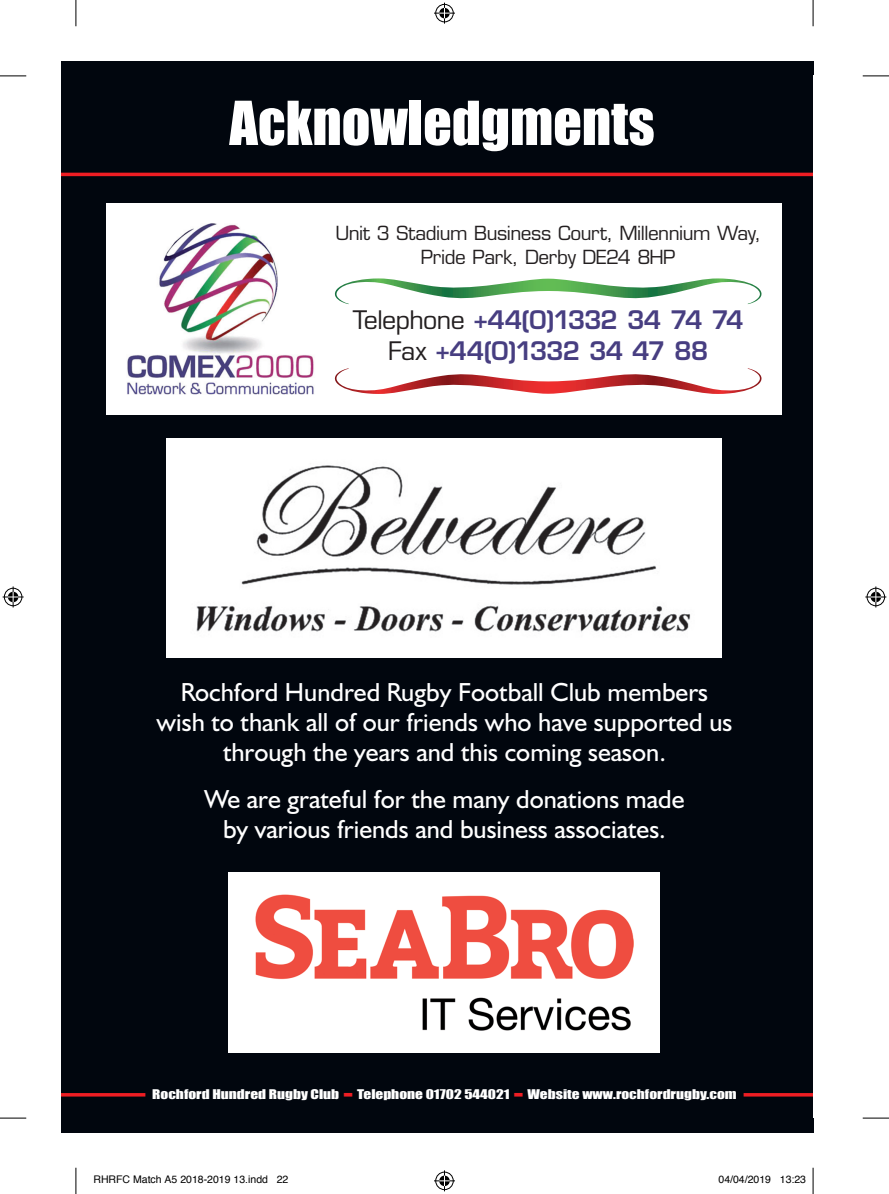
<style>
.page{position:relative;width:889px;height:1194px;background:#fff}
.page>*{position:absolute;margin:0;border:0;box-sizing:border-box;transform-origin:0 0}
.t1{font:56px "Impact";color:#fff}
.t2{font:300 52.5px "Souvenir IT Cby BT";color:#fff}
.t3{font:26.25px/29.8px "Humanist 521 BT";color:#fff;text-align:center}
.t4{font:600 24.85px/30.3px "Eurostile";letter-spacing:-.045em;color:#473e81;text-align:center}
.t5{font:18.9px/24.5px "Eurostile";letter-spacing:-.025em;color:#231f20;text-align:center}
.t6{font:12.25px "Impact";color:#fff;scale:1.25 1}
.t7{font:10.5px "Helvetica";color:#000}
.s1{font-weight:400;color:#231f20}
.s2{font-size:25.72px;color:#ee1d23}
</style>
<div class="page">
<div style="left:61px;top:61px;width:752px;height:1071px;background:#01060e"></div>
<hr style="left:61px;top:173px;width:752px;height:3px;background:#ee1d23">
<hr style="left:61px;top:1093px;width:84px;height:3px;background:#ee1d23">
<hr style="left:743px;top:1093px;width:70px;height:3px;background:#ee1d23">
<div style="left:228px;top:872px;width:432px;height:180px;background:#fff"></div>
<img style="left:255px;top:894px;width:378px;height:136px">
<div style="left:166px;top:438px;width:556px;height:219px;background:#fff"></div>
<div style="left:107px;top:204px;width:675px;height:211px;background:#fff"></div>
<img style="left:127px;top:223px;width:187px;height:172px">
<svg style="left:334px;top:278px;width:428px;height:26px"></svg>
<svg style="left:334px;top:368px;width:428px;height:26px"></svg>
<img style="left:196px;top:465px;width:495px;height:167px">
<svg style="left:0;top:76px;width:26px;height:1px"></svg>
<svg style="left:862px;top:76px;width:26px;height:1px"></svg>
<svg style="left:0;top:1117px;width:26px;height:1px"></svg>
<svg style="left:862px;top:1117px;width:26px;height:1px"></svg>
<svg style="left:76px;top:0;width:1px;height:26px"></svg>
<svg style="left:76px;top:1167px;width:1px;height:26px"></svg>
<svg style="left:812px;top:0;width:1px;height:26px"></svg>
<svg style="left:812px;top:1167px;width:1px;height:26px"></svg>
<svg style="left:434px;top:3px;width:21px;height:21px"></svg>
<svg style="left:434px;top:1170px;width:21px;height:21px"></svg>
<svg style="left:3px;top:586px;width:21px;height:21px"></svg>
<svg style="left:865px;top:586px;width:21px;height:21px"></svg>
<h1 class="t1" style="left:229px;top:88px;width:426px">Acknowledgments</h1>
<h2 class="t2" style="left:154px;top:92px;width:581px">CHAIRMAN’S MESSAGE</h2>
<p class="t5" style="left:335px;top:220px;width:427px">Unit 3 Stadium Business Court, Millennium Way,<br>Pride Park, Derby DE24 8HP</p>
<p class="t4" style="left:353px;top:305px;width:392px"><span class="s1">Telephone</span> +44(0)1332 34 74 74<br><span class="s1">Fax</span> +44(0)1332 34 47 88</p>
<p class="t3" style="left:157px;top:677px;width:577px">Rochford Hundred Rugby Football Club members wish to thank all of our friends who have supported us through the years and this coming season.</p>
<p class="t3" style="left:204px;top:784px;width:481px">We are grateful for the many donations made by various friends and business associates.</p>
<p class="t6" style="left:152px;top:1086px;width:469px">Rochford Hundred Rugby Club <span class="s2">-</span> Telephone 01702 544021 <span class="s2">-</span> Website www.rochfordrugby.com</p>
<p class="t7" style="left:93px;top:1171px;width:196px">RHRFC Match A5 2018-2019 13.indd 22</p>
<p class="t7" style="left:718px;top:1171px;width:89px">04/04/2019 13:23</p>
</div>
